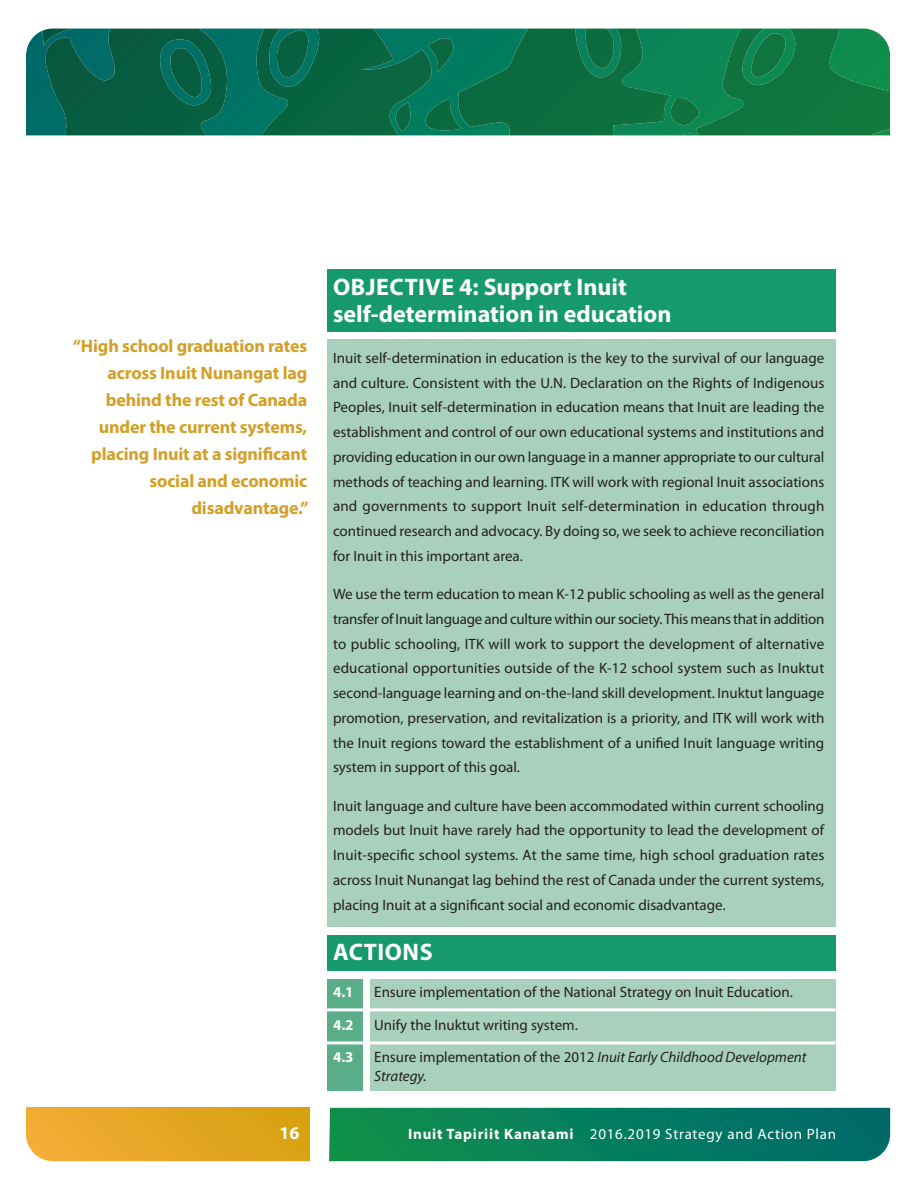
<style>
.page{position:relative;width:918px;height:1188px;background:#fff}
.page>*{position:absolute;margin:0;border:0;box-sizing:border-box;transform-origin:0 0}
.t1{font:700 24px/27px "Myriad Pro";color:#fff}
.t2{font:700 24px "Myriad Pro";letter-spacing:.02em;color:#fff}
.t3{font:700 18px/27px "Myriad Pro";letter-spacing:-.01em;color:#d49f26;text-align:right}
.t4{font:700 18px "Myriad Pro";color:#fff}
.t5{font:15px/24.8px "Myriad Pro";color:#231f20;text-align:justify}
.t6{font:italic 15px/18.8px "Myriad Pro";color:#231f20}
.t7{font:15px "Myriad Pro";letter-spacing:.05em;color:#fff}
.t8{font:700 15px "Myriad Pro";color:#fff}
.s1{font-style:normal}
.s2{font-weight:700}
</style>
<div class="page">
<svg style="left:26px;top:28px;width:228px;height:107px;background:#0b766c"></svg>
<svg style="left:38px;top:28px;width:197px;height:107px;background:#07634d"></svg>
<svg style="left:254px;top:28px;width:636px;height:107px;background:#0d754a"></svg>
<svg style="left:26px;top:1108px;width:283px;height:53px;background:#e5a725"></svg>
<svg style="left:329px;top:1108px;width:561px;height:53px;background:#067d5d"></svg>
<div style="left:327px;top:339px;width:509px;height:587px;background:#a9d0bd"></div>
<div style="left:327px;top:979px;width:35px;height:112px;background:#5aad89"></div>
<div style="left:370px;top:979px;width:466px;height:112px;background:#a9d0bd"></div>
<div style="left:327px;top:935px;width:508px;height:36px;background:#15996d"></div>
<div style="left:327px;top:269px;width:509px;height:63px;background:#15996d"></div>
<hr style="left:327px;top:1008px;width:508px;height:3px;background:#fff">
<hr style="left:327px;top:1041px;width:508px;height:3px;background:#fff">
<p class="t3" style="left:73px;top:334px;width:237px">“High school graduation rates across Inuit Nunangat lag behind the rest of Canada under the current systems, placing Inuit at a significant social and economic disadvantage.”</p>
<h1 class="t1" style="left:333px;top:275px;width:340px">ObjeCTIve 4: Support Inuit self-determination in education</h1>
<p class="t5" style="left:333px;top:347px;width:493px">Inuit self-determination in education is the key to the survival of our language and culture. Consistent with the U.N. Declaration on the Rights of Indigenous Peoples, Inuit self-determination in education means that Inuit are leading the establishment and control of our own educational systems and institutions and providing education in our own language in a manner appropriate to our cultural methods of teaching and learning. ITK will work with regional Inuit associations and governments to support Inuit self-determination in education through continued research and advocacy. By doing so, we seek to achieve reconciliation for Inuit in this important area.</p>
<p class="t5" style="left:333px;top:583px;width:493px">We use the term education to mean K-12 public schooling as well as the general transfer of Inuit language and culture within our society.This means that in addition to public schooling, ITK will work to support the development of alternative educational opportunities outside of the K-12 school system such as Inuktut second-language learning and on-the-land skill development. Inuktut language promotion, preservation, and revitalization is a priority, and ITK will work with the Inuit regions toward the establishment of a unified Inuit language writing system in support of this goal.</p>
<p class="t5" style="left:333px;top:794px;width:493px">Inuit language and culture have been accommodated within current schooling models but Inuit have rarely had the opportunity to lead the development of Inuit-specific school systems. At the same time, high school graduation rates across Inuit Nunangat lag behind the rest of Canada under the current systems, placing Inuit at a significant social and economic disadvantage.</p>
<h1 class="t2" style="left:333px;top:943px;width:101px">ACTIONS</h1>
<p class="t8" style="left:333px;top:987px;width:22px">4.1</p>
<p class="t5" style="left:374px;top:981px;width:420px">Ensure implementation of the National Strategy on Inuit Education.</p>
<p class="t8" style="left:333px;top:1019px;width:22px">4.2</p>
<p class="t5" style="left:374px;top:1013px;width:205px">Unify the Inuktut writing system.</p>
<p class="t8" style="left:333px;top:1051px;width:22px">4.3</p>
<p class="t6" style="left:374px;top:1049px;width:434px"><span class="s1">Ensure implementation of the 2012</span> Inuit Early Childhood Development<br>Strategy.</p>
<p class="t4" style="left:280px;top:1127px;width:21px">16</p>
<p class="t7" style="left:408px;top:1128px;width:430px"><span class="s2">Inuit Tapiriit Kanatami</span> 2016.2019 Strategy and Action Plan</p>
</div>
